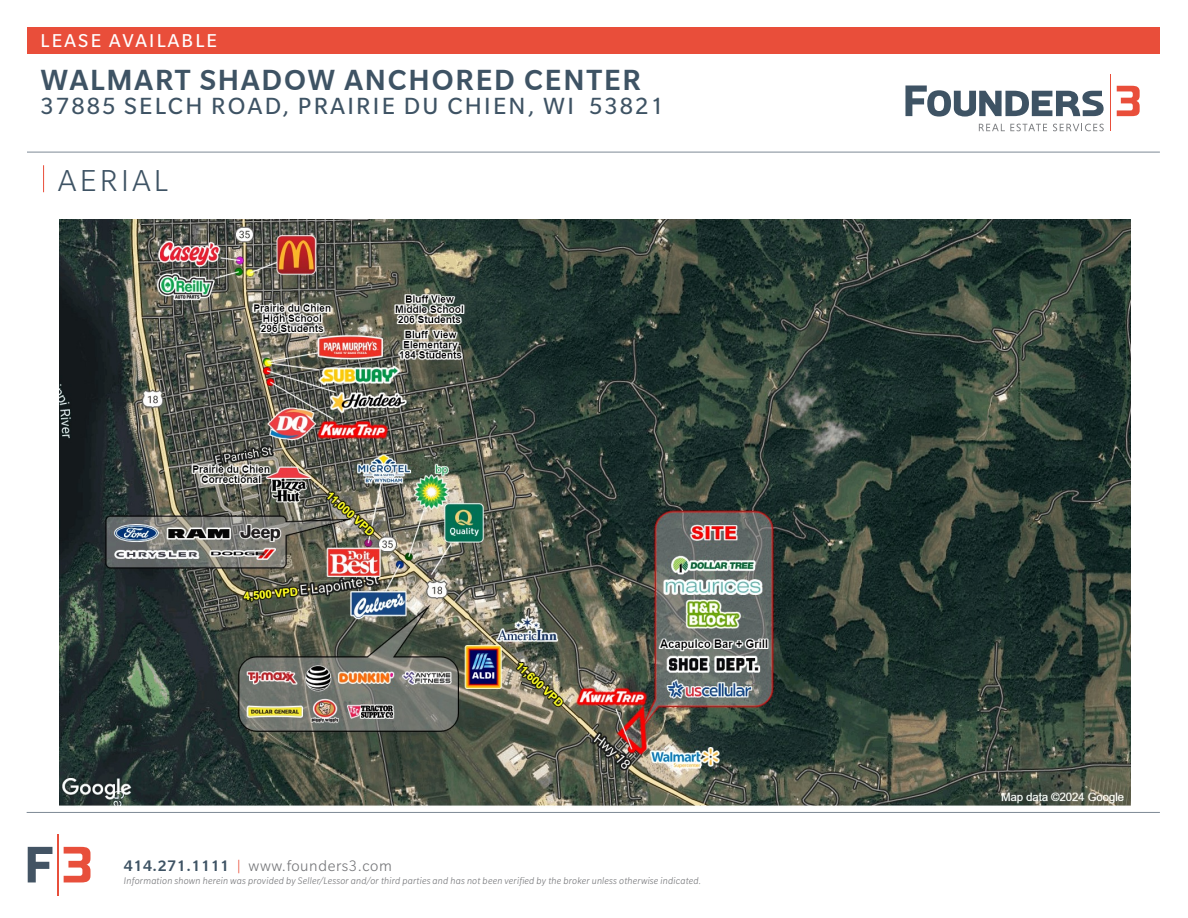
<style>
.page{position:relative;width:1188px;height:918px;background:#fff}
.page>*{position:absolute;margin:0;border:0;box-sizing:border-box;transform-origin:0 0}
.t1{font:300 33px "Slate Pro";letter-spacing:.1em;color:#3e5364}
.t2{font:500 31.5px "Slate Pro";letter-spacing:.06em;color:#3e5364}
.t3{font:25.5px "Slate Pro";letter-spacing:.09em;color:#3e5364}
.t4{font:20.25px "Slate Pro";letter-spacing:.11em;color:#fff}
.t5{font:300 16.5px "Slate Pro";letter-spacing:.035em;color:#757679}
.t6{font:italic 300 10.5px "Slate Pro";letter-spacing:.02em;color:#757679}
.s1{font-weight:500;color:#3e5364}
.s2{color:#e94e3a}
</style>
<div class="page">
<hr style="left:1110px;top:75px;width:1px;height:56px;background:#e94e3a">
<svg style="left:905px;top:86px;width:199px;height:31px"></svg>
<svg style="left:1117px;top:86px;width:23px;height:30px"></svg>
<svg style="left:979px;top:124px;width:68px;height:7px"></svg>
<svg style="left:1053px;top:124px;width:51px;height:7px"></svg>
<hr style="left:27px;top:152px;width:1133px;height:1px;background:#7d8995">
<div style="left:27px;top:27px;width:1133px;height:27px;background:#e94e3a"></div>
<hr style="left:58px;top:834px;width:1px;height:61px;background:#e84f3b">
<svg style="left:28px;top:847px;width:24px;height:35px"></svg>
<svg style="left:64px;top:847px;width:26px;height:35px"></svg>
<hr style="left:27px;top:812px;width:1133px;height:1px;background:#7d8995">
<svg style="left:43px;top:165px;width:1px;height:27px"></svg>
<img style="left:59px;top:220px;width:1071px;height:586px">
<p class="t4" style="left:41px;top:30px;width:178px">LEASE AVAILABLE</p>
<p class="t2" style="left:41px;top:60px;width:602px">WALMART SHADOW ANCHORED CENTER</p>
<p class="t3" style="left:41px;top:93px;width:625px">37885 SELCH ROAD, PRAIRIE DU CHIEN, WI 53821</p>
<p class="t1" style="left:58px;top:164px;width:111px">AERIAL</p>
<p class="t5" style="left:124px;top:857px;width:270px"><span class="s1">414.271.1111</span> <span class="s2">|</span> www.founders3.com</p>
<p class="t6" style="left:124px;top:875px;width:579px">Information shown herein was provided by Seller/Lessor and/or third parties and has not been verified by the broker unless otherwise indicated.</p>
</div>
